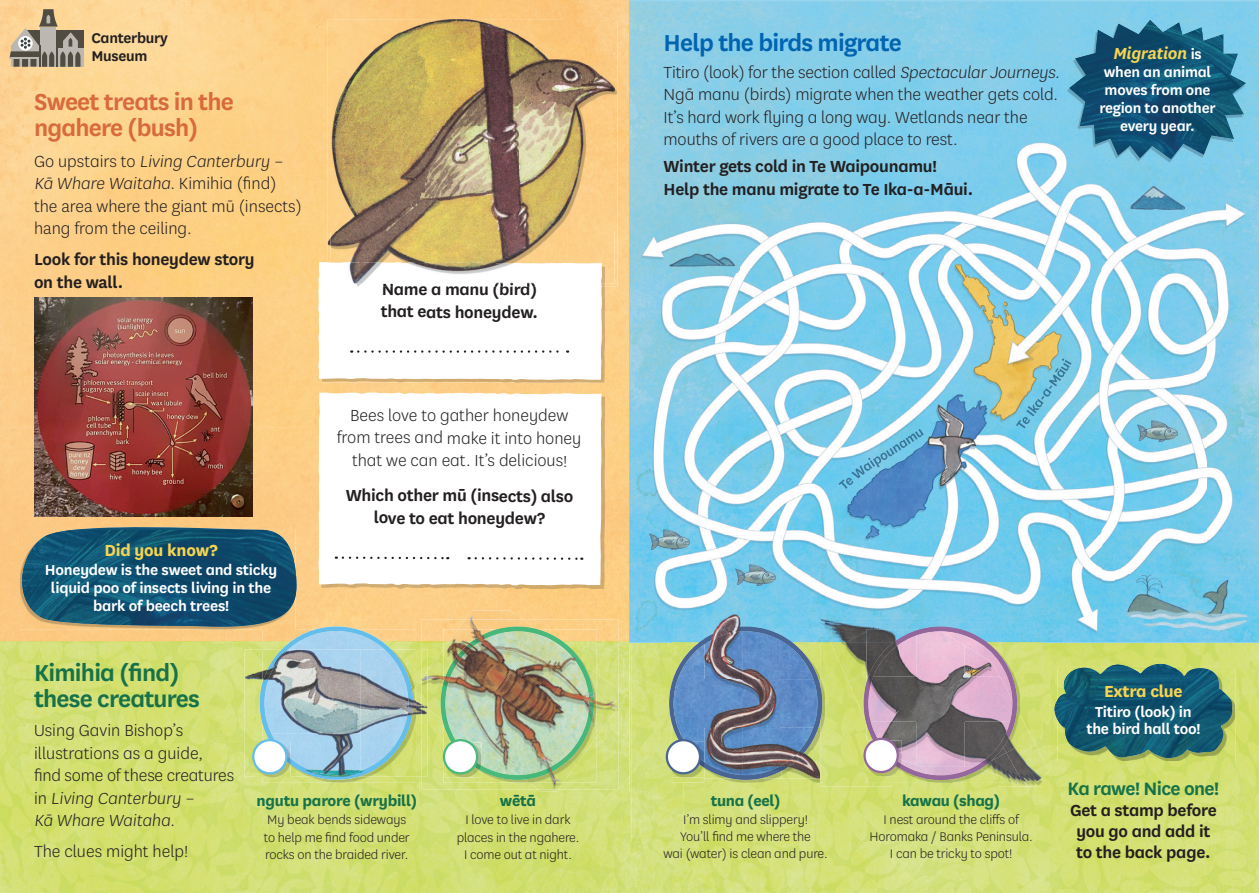
<style>
.page{position:relative;width:1259px;height:893px;background:#fff}
.page>*{position:absolute;margin:0;border:0;box-sizing:border-box;transform-origin:0 0}
.t1{font:600 27px/26.2px "National";letter-spacing:-.03em;color:#d86a3c}
.t2{font:600 27px/26.2px "National";letter-spacing:-.03em;color:#177249}
.t3{font:600 27px "National";letter-spacing:-.03em;color:#0164b1}
.t4{font:600 21px "National";letter-spacing:-.03em;color:#177249}
.t5{font:300 18.75px/22.5px "National";letter-spacing:-.005em;color:#231f20}
.t6{font:600 18.75px/22.5px "National";letter-spacing:-.015em;color:#231f20}
.t7{font:700 18.75px "National";letter-spacing:-.015em;color:#f7d552}
.t8{font:italic 600 18.75px "National";letter-spacing:-.015em;color:#f7d552}
.t9{font:700 17.25px "National";letter-spacing:-.02em;color:#177249}
.t10{font:600 16.8px/17.5px "National";letter-spacing:-.015em;color:#fff;text-align:center}
.t11{font:600 16.5px/18px "National";letter-spacing:-.015em;color:#fff;text-align:center}
.t12{font:600 16.5px/17.2px "National";letter-spacing:-.02em;color:#231f20}
.t13{font:300 14.7px/17.2px "National";letter-spacing:-.01em;color:#231f20;text-align:center}
.s1{font-style:normal;font-size:16.5px;color:#fff}
</style>
<div class="page">
<img style="left:577px;top:0;width:52px;height:641px">
<img style="left:0;top:0;width:577px;height:53px">
<div style="left:0;top:374px;width:577px;height:53px;background:#fcce86"></div>
<img style="left:0;top:588px;width:12px;height:53px">
<img style="left:53px;top:53px;width:275px;height:214px">
<img style="left:53px;top:267px;width:265px;height:107px">
<div style="left:262px;top:427px;width:56px;height:93px;background:#fccd86"></div>
<img style="left:0;top:427px;width:262px;height:107px">
<img style="left:0;top:53px;width:53px;height:321px">
<img style="left:629px;top:642px;width:2px;height:251px">
<img style="left:1050px;top:642px;width:209px;height:50px">
<img style="left:997px;top:642px;width:53px;height:201px">
<img style="left:631px;top:642px;width:52px;height:201px">
<img style="left:1206px;top:692px;width:53px;height:201px">
<img style="left:1049px;top:692px;width:53px;height:201px">
<img style="left:1102px;top:761px;width:104px;height:132px">
<img style="left:893px;top:786px;width:104px;height:57px">
<img style="left:683px;top:783px;width:210px;height:60px">
<img style="left:631px;top:843px;width:419px;height:50px">
<img style="left:0;top:792px;width:629px;height:101px">
<img style="left:0;top:642px;width:210px;height:150px">
<img style="left:210px;top:742px;width:419px;height:50px">
<img style="left:618px;top:642px;width:11px;height:100px">
<img style="left:0;top:641px;width:629px;height:1px">
<svg style="left:629px;top:0;width:630px;height:642px"></svg>
<img style="left:1101px;top:1px;width:158px;height:53px">
<img style="left:1207px;top:54px;width:52px;height:588px">
<img style="left:1101px;top:162px;width:106px;height:480px">
<img style="left:1016px;top:359px;width:55px;height:69px">
<img style="left:859px;top:429px;width:65px;height:42px">
<img style="left:1115px;top:575px;width:137px;height:61px">
<img style="left:1137px;top:421px;width:40px;height:20px">
<img style="left:735px;top:565px;width:40px;height:20px">
<img style="left:649px;top:529px;width:40px;height:21px">
<img style="left:668px;top:250px;width:71px;height:22px">
<div style="left:27px;top:30px;width:57px;height:18px;background:#514c42"></div>
<svg style="left:80px;top:48px;width:4px;height:19px"></svg>
<svg style="left:9px;top:9px;width:71px;height:58px;background:#af9e84"></svg>
<hr style="left:9px;top:57px;width:30px;height:1px;background:#bcb7b0">
<img style="left:421px;top:780px;width:108px;height:9px">
<img style="left:443px;top:780px;width:81px;height:3px">
<img style="left:538px;top:689px;width:88px;height:102px">
<img style="left:529px;top:780px;width:89px;height:9px">
<img style="left:524px;top:780px;width:52px;height:3px">
<img style="left:1067px;top:22px;width:178px;height:140px">
<img style="left:1069px;top:20px;width:176px;height:139px">
<img style="left:1130px;top:187px;width:54px;height:23px">
<img style="left:263px;top:780px;width:153px;height:3px">
<img style="left:704px;top:780px;width:116px;height:4px">
<img style="left:704px;top:614px;width:116px;height:4px">
<img style="left:668px;top:742px;width:1px;height:35px">
<div style="left:666px;top:739px;width:35px;height:35px;border:2px solid #4a6593;border-radius:50%"></div>
<img style="left:1020px;top:642px;width:22px;height:103px">
<img style="left:1017px;top:623px;width:25px;height:19px">
<img style="left:1017px;top:642px;width:3px;height:67px">
<img style="left:1017px;top:629px;width:3px;height:13px">
<img style="left:820px;top:683px;width:52px;height:103px">
<img style="left:872px;top:783px;width:147px;height:3px">
<img style="left:820px;top:780px;width:5px;height:3px">
<img style="left:866px;top:780px;width:114px;height:3px">
<img style="left:830px;top:618px;width:33px;height:5px">
<img style="left:1029px;top:757px;width:20px;height:30px">
<img style="left:830px;top:642px;width:33px;height:41px">
<img style="left:848px;top:672px;width:15px;height:49px">
<img style="left:830px;top:623px;width:33px;height:19px">
<img style="left:846px;top:625px;width:17px;height:17px">
<img style="left:669px;top:618px;width:161px;height:162px">
<img style="left:1020px;top:715px;width:15px;height:30px">
<img style="left:1019px;top:745px;width:23px;height:41px">
<img style="left:1017px;top:709px;width:3px;height:36px">
<img style="left:980px;top:778px;width:40px;height:5px">
<img style="left:1017px;top:745px;width:3px;height:33px">
<svg style="left:863px;top:618px;width:154px;height:162px;background:#9b919a"></svg>
<img style="left:889px;top:760px;width:12px;height:10px">
<img style="left:891px;top:740px;width:10px;height:20px">
<div style="left:864px;top:739px;width:33px;height:33px;background:#fff;border-radius:50%"></div>
<div style="left:863px;top:738px;width:36px;height:35px;border:2px solid #94689c;border-radius:50%"></div>
<img style="left:1057px;top:758px;width:89px;height:3px">
<svg style="left:1054px;top:664px;width:178px;height:94px;background:#326e6f"></svg>
<img style="left:1064px;top:664px;width:96px;height:24px">
<img style="left:558px;top:380px;width:47px;height:3px">
<img style="left:321px;top:380px;width:237px;height:3px">
<svg style="left:318px;top:392px;width:283px;height:128px"></svg>
<img style="left:34px;top:298px;width:218px;height:218px">
<img style="left:605px;top:22px;width:12px;height:265px">
<svg style="left:318px;top:262px;width:287px;height:118px"></svg>
<img style="left:331px;top:264px;width:271px;height:23px">
<img style="left:383px;top:284px;width:154px;height:3px">
<img style="left:328px;top:19px;width:238px;height:49px">
<img style="left:566px;top:19px;width:48px;height:3px">
<img style="left:328px;top:68px;width:3px;height:216px">
<img style="left:331px;top:22px;width:283px;height:209px">
<img style="left:331px;top:231px;width:236px;height:33px">
<img style="left:567px;top:231px;width:47px;height:53px">
<img style="left:601px;top:265px;width:4px;height:19px">
<img style="left:383px;top:282px;width:154px;height:2px">
<img style="left:12px;top:520px;width:606px;height:260px">
<img style="left:22px;top:530px;width:51px;height:78px">
<p class="t12" style="left:91px;top:29px;width:78px">Canterbury<br>Museum</p>
<h1 class="t1" style="left:34px;top:86px;width:201px">Sweet treats in the ngahere (bush)</h1>
<p class="t5" style="left:34px;top:149px;width:269px">G o u psta i rs to Living Canterbury –<br>Kā Whare Waitaha. Ki m i h ia (fi n d) the area where the giant mū (insects) hang from the ceiling.</p>
<p class="t6" style="left:34px;top:247px;width:222px">Look for this honeydew story on the wall.</p>
<p class="t7" style="left:105px;top:537px;width:114px">Did you know?</p>
<p class="t10" style="left:45px;top:560px;width:234px">Honeydew is the sweet and sticky liquid poo of insects living in the bark of beech trees!</p>
<p class="t6" style="left:381px;top:277px;width:159px">Name a manu (bird) that eats honeydew.</p>
<p class="t5" style="left:337px;top:403px;width:246px;text-align:center">Bees love to gather honeydew from trees and make it into honey that we can eat. It’s delicious!</p>
<p class="t6" style="left:346px;top:483px;width:229px;text-align:center">Which other mū (insects) also love to eat honeydew?</p>
<h1 class="t2" style="left:34px;top:658px;width:167px">Kimihia (find) these creatures</h1>
<p class="t5" style="left:34px;top:719px;width:202px">Using Gavin Bishop’s illustrations as a guide, find some of these creatures in Living Canterbury –<br>Kā Whare Waitaha.</p>
<p class="t5" style="left:34px;top:840px;width:156px">The clues might help!</p>
<p class="t9" style="left:256px;top:789px;width:162px">ngutu parore (wrybill)</p>
<p class="t13" style="left:264px;top:811px;width:147px;text-align:left">My beak bends sideways to help me find food under rocks on the braided river.</p>
<p class="t9" style="left:500px;top:789px;width:38px">wētā</p>
<p class="t13" style="left:457px;top:811px;width:124px">I love to live in dark places in the ngahere.<br>I come out at night.</p>
<h1 class="t3" style="left:663px;top:24px;width:240px">Help the birds migrate</h1>
<p class="t5" style="left:663px;top:60px;width:401px">Titiro (look) for the section called SpectacularJourneys.<br>Ngā manu (birds) migrate when the weather gets cold.<br>It’s hard work flying a long way. Wetlands near the mouths of rivers are a good place to rest.</p>
<p class="t6" style="left:663px;top:154px;width:311px">Winter gets cold in Te Waipounamu!<br>Help the manu migrate to Te Ika-a-Māui.</p>
<p class="t8" style="left:1113px;top:41px;width:90px">Migration <span class="s1">is</span></p>
<p class="t11" style="left:1099px;top:62px;width:118px">when an animal moves from one region to another every year.</p>
<p class="t9" style="left:711px;top:788px;width:71px">tuna (eel)</p>
<p class="t13" style="left:663px;top:810px;width:166px">I’m slimy and slippery!<br>You’ll find me where the<br>wai (water) is clean and pure.</p>
<p class="t9" style="left:902px;top:788px;width:99px">kawau (shag)</p>
<p class="t13" style="left:869px;top:810px;width:165px">I nest around the cliffs of<br>Horomaka / Banks Peninsula.<br>I can be tricky to spot!</p>
<p class="t7" style="left:1104px;top:678px;width:80px">Extra clue</p>
<p class="t10" style="left:1086px;top:702px;width:116px">Titiro (look) in the bird hall too!</p>
<p class="t4" style="left:1067px;top:774px;width:153px">Ka rawe! Nice one!</p>
<p class="t6" style="left:1070px;top:799px;width:148px;line-height:21px;text-align:center">Get a stamp before you go and add it to the back page.</p>
</div>
